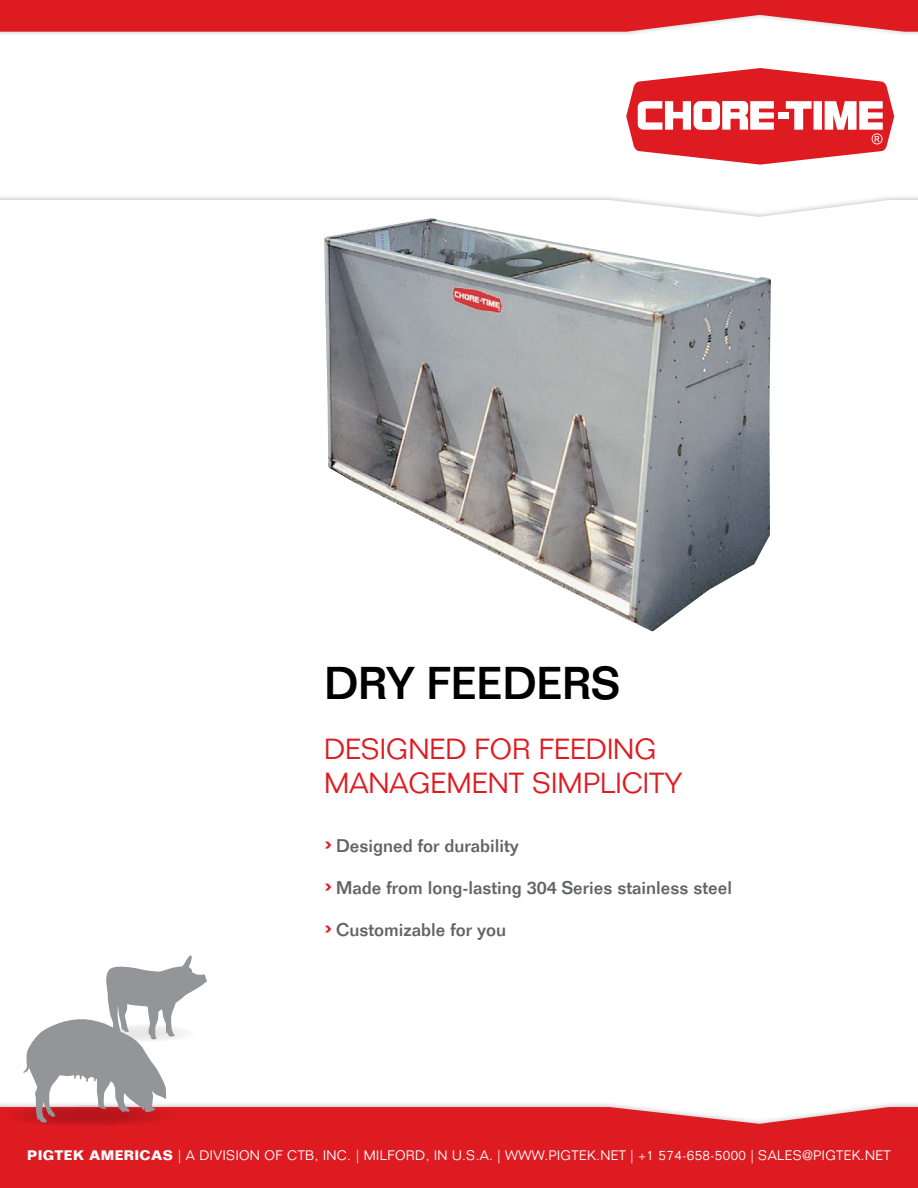
<style>
.page{position:relative;width:918px;height:1188px;background:#fff}
.page>*{position:absolute;margin:0;border:0;box-sizing:border-box;transform-origin:0 0}
.t1{font:500 45px "Folio Std";color:#000}
.t2{font:300 28.5px/34.2px "Folio Std";color:#df1b22}
.t3{font:500 18px "Folio Std";color:#636466}
.t4{font:300 13.5px "Folio Std";letter-spacing:.03em;color:#fff}
.s1{font-size:30px;color:#df1b22}
.s2{font-weight:700}
</style>
<div class="page">
<svg style="left:626px;top:68px;width:268px;height:97px"></svg>
<div style="left:0;top:0;width:918px;height:38px;background:#000;opacity:.25"></div>
<svg style="left:0;top:0;width:918px;height:32px;background:#e12e34"></svg>
<div style="left:0;top:1102px;width:918px;height:86px;background:#000;opacity:.25"></div>
<div style="left:0;top:1107px;width:918px;height:81px;background:#df1b22"></div>
<div style="left:3px;top:1105px;width:173px;height:21px;background:#d21920;border-radius:50%"></div>
<svg style="left:22px;top:955px;width:185px;height:168px"></svg>
<img style="left:324px;top:218px;width:447px;height:413px">
<h1 class="t1" style="left:324px;top:656px;width:297px">DRY FEEDERS</h1>
<h2 class="t2" style="left:324px;top:732px;width:360px">DESIGNED FOR FEEDING<br>MANAGEMENT SIMPLICITY</h2>
<h3 class="t3" style="left:324px;top:834px;width:196px"><span class="s1">›</span> Designed for durability</h3>
<h3 class="t3" style="left:324px;top:876px;width:410px"><span class="s1">›</span> Made from long-lasting 304 Series stainless steel</h3>
<h3 class="t3" style="left:324px;top:918px;width:184px"><span class="s1">›</span> Customizable for you</h3>
<p class="t4" style="left:27px;top:1147px;width:865px"><span class="s2">PIGTEK AMERICAS</span> | A DIVISION OF CTB, INC. | MILFORD, IN U.S.A. | WWW.PIGTEK.NET | +1 574-658-5000 | SALES@PIGTEK.NET</p>
</div>
